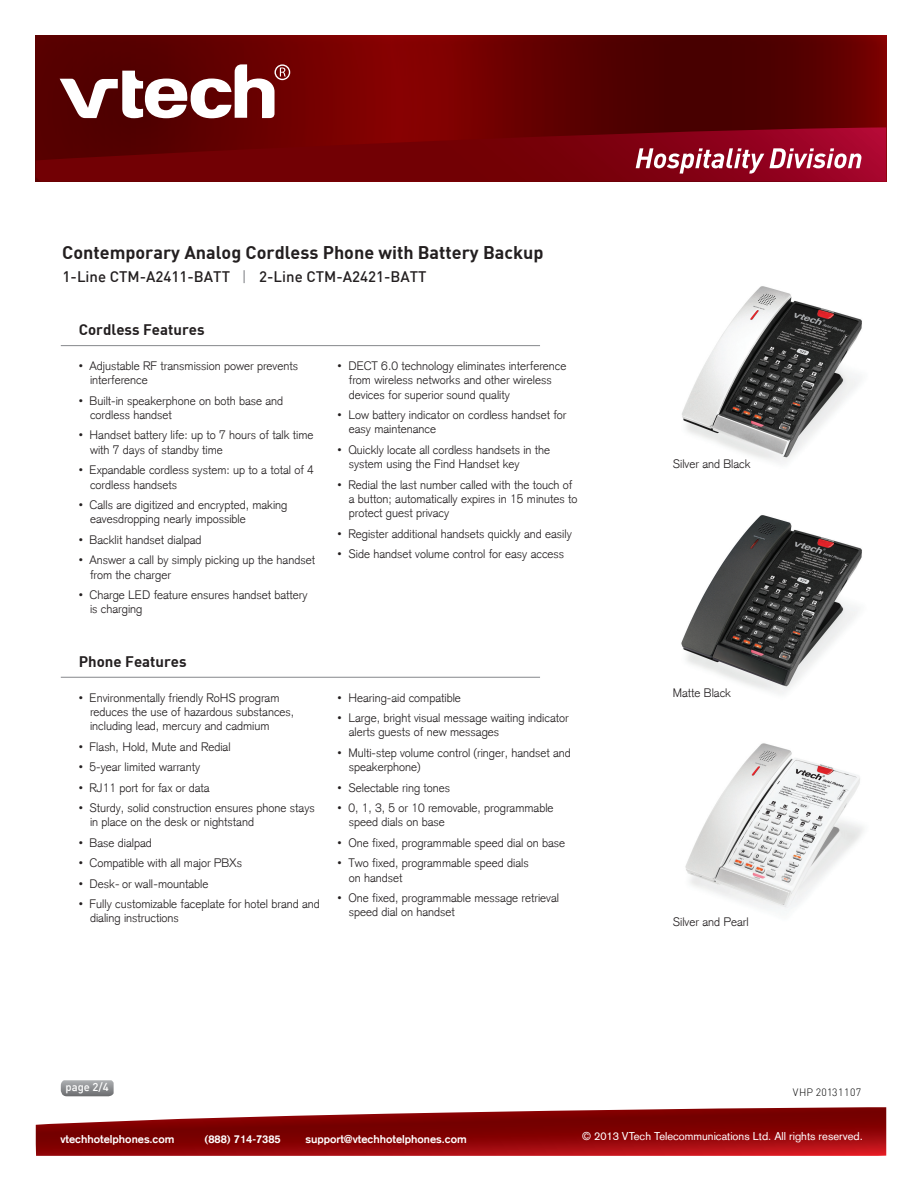
<style>
.page{position:relative;width:918px;height:1188px;background:#fff}
.page>*{position:absolute;margin:0;border:0;box-sizing:border-box;transform-origin:0 0}
.t1{font:700 18px "DIN";color:#231f20}
.t2{font:500 15px "DIN";color:#231f20}
.t3{font:700 15px "DIN";color:#231f20}
.t4{font:300 12px/14.4px "Basic Commercial LT";color:#231f20}
.t5{font:500 11.25px "DIN";color:#fff}
.t6{font:700 11.1px "Basic Commercial LT";color:#fff}
.t7{font:11.1px "Basic Commercial LT";color:#fff}
.t8{font:300 10.5px "DIN";letter-spacing:.05em;color:#000001}
.s1{color:#a1a3a6}
.s2{font-family:"Arial";font-weight:400}
</style>
<div class="page">
<img style="left:36px;top:35px;width:850px;height:92px">
<svg style="left:36px;top:127px;width:850px;height:55px;background:#740008"></svg>
<svg style="left:60px;top:64px;width:230px;height:54px"></svg>
<svg style="left:636px;top:148px;width:225px;height:26px"></svg>
<svg style="left:36px;top:1107px;width:850px;height:49px;background:#9a2627"></svg>
<svg style="left:61px;top:1080px;width:53px;height:16px"></svg>
<hr style="left:61px;top:345px;width:479px;height:1px;background:#939598">
<hr style="left:61px;top:677px;width:479px;height:1px;background:#939598">
<img style="left:682px;top:286px;width:180px;height:176px">
<img style="left:681px;top:515px;width:181px;height:179px">
<img style="left:685px;top:743px;width:179px;height:168px">
<h1 class="t1" style="left:62px;top:241px;width:483px">Contemporary Analog Cordless Phone with Battery Backup</h1>
<p class="t2" style="left:63px;top:267px;width:365px">1-Line CTM-A2411-BATT <span class="s1">|</span> 2-Line CTM-A2421-BATT</p>
<p class="t3" style="left:79px;top:320px;width:127px">Cordless Features</p>
<p class="t4" style="left:90px;top:359px;width:210px;text-indent:-11px"><span class="s2">•</span> Adjustable RF transmission power prevents interference</p>
<p class="t4" style="left:90px;top:393px;width:195px;text-indent:-11px"><span class="s2">•</span> Built-in speakerphone on both base and cordless handset</p>
<p class="t4" style="left:90px;top:428px;width:225px;text-indent:-11px"><span class="s2">•</span> Handset battery life: up to 7 hours of talk time with 7 days of standby time</p>
<p class="t4" style="left:90px;top:463px;width:225px;text-indent:-11px"><span class="s2">•</span> Expandable cordless system: up to a total of 4 cordless handsets</p>
<p class="t4" style="left:90px;top:498px;width:199px;text-indent:-11px"><span class="s2">•</span> Calls are digitized and encrypted, making eavesdropping nearly impossible</p>
<p class="t4" style="left:79px;top:533px;width:124px"><span class="s2">•</span> Backlit handset dialpad</p>
<p class="t4" style="left:90px;top:553px;width:227px;text-indent:-11px"><span class="s2">•</span> Answer a call by simply picking up the handset from the charger</p>
<p class="t4" style="left:90px;top:588px;width:219px;text-indent:-11px"><span class="s2">•</span> Charge LED feature ensures handset battery is charging</p>
<p class="t3" style="left:79px;top:651px;width:109px">Phone Features</p>
<p class="t4" style="left:90px;top:690px;width:206px;text-indent:-11px"><span class="s2">•</span> Environmentally friendly RoHS program reduces the use of hazardous substances, including lead, mercury and cadmium</p>
<p class="t4" style="left:79px;top:739px;width:153px"><span class="s2">•</span> Flash, Hold, Mute and Redial</p>
<p class="t4" style="left:79px;top:760px;width:123px"><span class="s2">•</span> 5-year limited warranty</p>
<p class="t4" style="left:79px;top:780px;width:132px"><span class="s2">•</span> RJ11 port for fax or data</p>
<p class="t4" style="left:90px;top:801px;width:226px;text-indent:-11px"><span class="s2">•</span> Sturdy, solid construction ensures phone stays in place on the desk or nightstand</p>
<p class="t4" style="left:79px;top:835px;width:75px"><span class="s2">•</span> Base dialpad</p>
<p class="t4" style="left:79px;top:856px;width:165px"><span class="s2">•</span> Compatible with all major PBXs</p>
<p class="t4" style="left:79px;top:876px;width:131px"><span class="s2">•</span> Desk- or wall-mountable</p>
<p class="t4" style="left:90px;top:897px;width:231px;text-indent:-11px"><span class="s2">•</span> Fully customizable faceplate for hotel brand and dialing instructions</p>
<p class="t4" style="left:349px;top:359px;width:219px;text-indent:-11px"><span class="s2">•</span> DECT 6.0 technology eliminates interference from wireless networks and other wireless devices for superior sound quality</p>
<p class="t4" style="left:349px;top:408px;width:219px;text-indent:-11px"><span class="s2">•</span> Low battery indicator on cordless handset for easy maintenance</p>
<p class="t4" style="left:349px;top:443px;width:203px;text-indent:-11px"><span class="s2">•</span> Quickly locate all cordless handsets in the system using the Find Handset key</p>
<p class="t4" style="left:349px;top:477px;width:230px;text-indent:-11px"><span class="s2">•</span> Redial the last number called with the touch of a button; automatically expires in 15 minutes to protect guest privacy</p>
<p class="t4" style="left:338px;top:527px;width:236px"><span class="s2">•</span> Register additional handsets quickly and easily</p>
<p class="t4" style="left:338px;top:547px;width:228px"><span class="s2">•</span> Side handset volume control for easy access</p>
<p class="t4" style="left:338px;top:690px;width:125px"><span class="s2">•</span> Hearing-aid compatible</p>
<p class="t4" style="left:349px;top:711px;width:221px;text-indent:-11px"><span class="s2">•</span> Large, bright visual message waiting indicator alerts guests of new messages</p>
<p class="t4" style="left:349px;top:745px;width:224px;text-indent:-11px"><span class="s2">•</span> Multi-step volume control (ringer, handset and speakerphone)</p>
<p class="t4" style="left:338px;top:780px;width:114px"><span class="s2">•</span> Selectable ring tones</p>
<p class="t4" style="left:349px;top:801px;width:206px;text-indent:-11px"><span class="s2">•</span> 0, 1, 3, 5 or 10 removable, programmable speed dials on base</p>
<p class="t4" style="left:338px;top:835px;width:229px"><span class="s2">•</span> One fixed, programmable speed dial on base</p>
<p class="t4" style="left:349px;top:856px;width:181px;text-indent:-11px"><span class="s2">•</span> Two fixed, programmable speed dials on handset</p>
<p class="t4" style="left:349px;top:891px;width:212px;text-indent:-11px"><span class="s2">•</span> One fixed, programmable message retrieval speed dial on handset</p>
<p class="t5" style="left:66px;top:1080px;width:45px">page 2/4</p>
<p class="t4" style="left:673px;top:457px;width:79px">Silver and Black</p>
<p class="t4" style="left:673px;top:686px;width:60px">Matte Black</p>
<p class="t4" style="left:673px;top:915px;width:77px">Silver and Pearl</p>
<p class="t8" style="left:793px;top:1086px;width:46px">V P2 13</p>
<p class="t8" style="left:799px;top:1086px;width:9px">H</p>
<p class="t8" style="left:822px;top:1086px;width:41px">0 1107</p>
<p class="t6" style="left:61px;top:1133px;width:115px">vtechhotelphones.com</p>
<p class="t6" style="left:205px;top:1133px;width:78px">(888) 714-7385</p>
<p class="t6" style="left:306px;top:1133px;width:163px">support@vtechhotelphones.com</p>
<p class="t7" style="left:582px;top:1130px;width:282px">© 2013 VTech Telecommunications Ltd. All rights reserved.</p>
</div>
